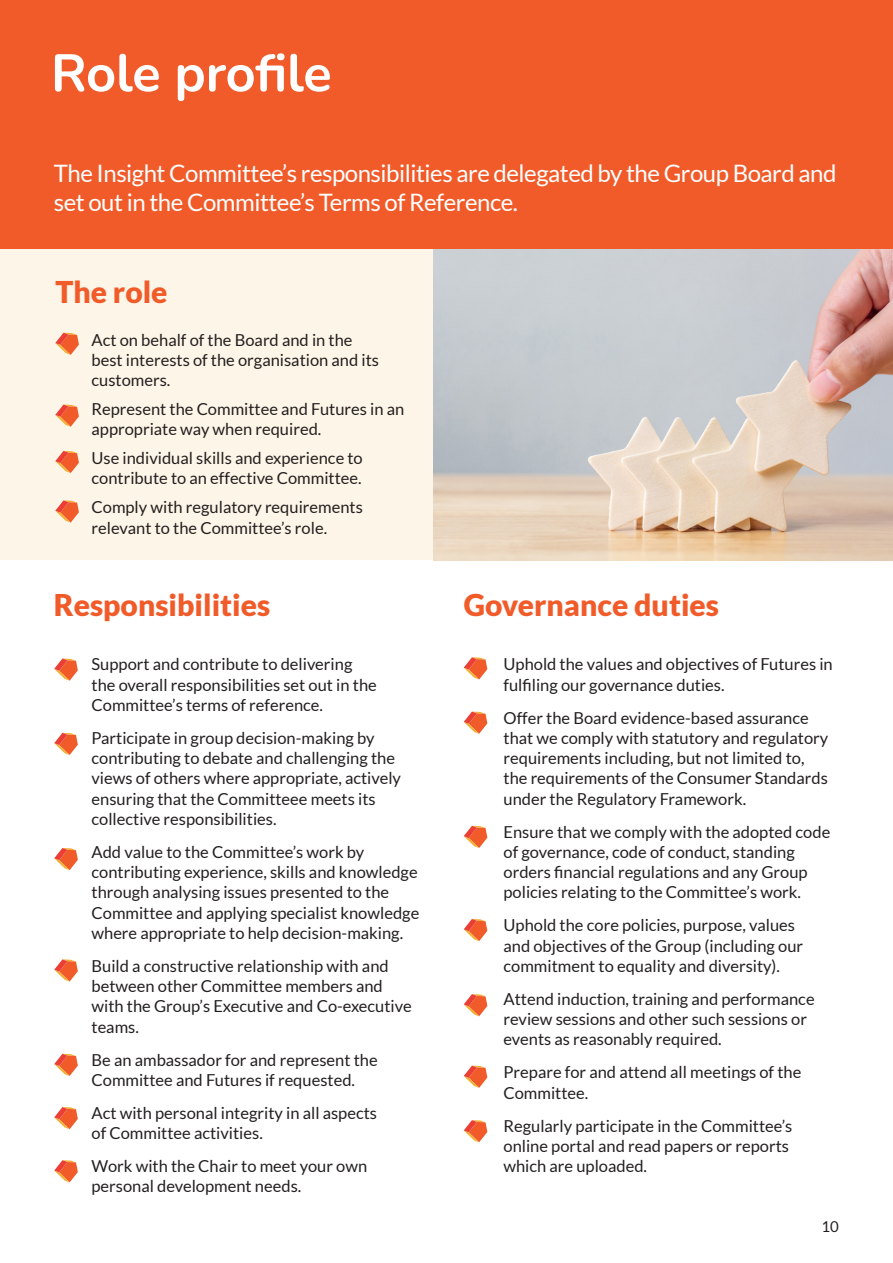
<style>
.page{position:relative;width:893px;height:1263px;background:#fff}
.page>*{position:absolute;margin:0;border:0;box-sizing:border-box;transform-origin:0 0}
.t1{font:700 52.5px "Nunito";letter-spacing:-.01em;color:#fff}
._18{font:900 30px "Lato";color:#f15b2a}
.H1___Left{font:24px/28.8px "Lato";letter-spacing:-.02em;color:#fff}
.t2{font:16.5px/20.2px "Lato";color:#231f20}
.t3{font:15px "Lato";color:#231f20}
</style>
<div class="page">
<div style="left:0;top:0;width:893px;height:249px;background:#f15b2a"></div>
<hr style="left:892px;top:450px;width:1px;height:356px;background:#fdf5e7">
<div style="left:0;top:249px;width:839px;height:311px;background:#fdf5e7"></div>
<svg style="left:55px;top:333px;width:24px;height:22px"></svg>
<svg style="left:55px;top:404px;width:24px;height:23px"></svg>
<svg style="left:55px;top:451px;width:24px;height:22px"></svg>
<svg style="left:55px;top:500px;width:24px;height:23px"></svg>
<svg style="left:54px;top:658px;width:24px;height:23px"></svg>
<svg style="left:464px;top:657px;width:23px;height:22px"></svg>
<svg style="left:464px;top:711px;width:23px;height:23px"></svg>
<svg style="left:464px;top:826px;width:23px;height:22px"></svg>
<svg style="left:464px;top:919px;width:23px;height:22px"></svg>
<svg style="left:464px;top:994px;width:23px;height:22px"></svg>
<svg style="left:464px;top:1066px;width:23px;height:22px"></svg>
<svg style="left:464px;top:1120px;width:23px;height:22px"></svg>
<svg style="left:54px;top:733px;width:24px;height:22px"></svg>
<svg style="left:54px;top:848px;width:24px;height:22px"></svg>
<svg style="left:54px;top:959px;width:24px;height:22px"></svg>
<svg style="left:54px;top:1054px;width:24px;height:22px"></svg>
<svg style="left:54px;top:1107px;width:24px;height:22px"></svg>
<svg style="left:54px;top:1160px;width:24px;height:22px"></svg>
<img style="left:434px;top:249px;width:459px;height:311px">
<p class="t1" style="left:51px;top:36px;width:282px">Role profile</p>
<p class="H1___Left" style="left:54px;top:159px;width:784px">The Insight Committee’s responsibilities are delegated by the Group Board and set out in the Committee’s Terms of Reference.</p>
<p class="_18" style="left:55px;top:274px;width:114px">The role</p>
<p class="t2" style="left:92px;top:330px;width:289px">Act on behalf of the Board and in the best interests of the organisation and its customers.</p>
<p class="t2" style="left:92px;top:399px;width:314px">Represent the Committee and Futures in an appropriate way when required.</p>
<p class="t2" style="left:92px;top:448px;width:273px">Use individual skills and experience to contribute to an effective Committee.</p>
<p class="t2" style="left:92px;top:497px;width:273px">Comply with regulatory requirements relevant to the Committee’s role.</p>
<p class="_18" style="left:54px;top:587px;width:218px">Responsibilities</p>
<p class="_18" style="left:464px;top:587px;width:257px">Governance duties</p>
<p class="t2" style="left:92px;top:654px;width:287px">Support and contribute to delivering the overall responsibilities set out in the<br>Committee’s terms of reference.</p>
<p class="t2" style="left:92px;top:728px;width:311px">Participate in group decision-making by contributing to debate and challenging the views of others where appropriate, actively ensuring that the Committeee meets its collective responsibilities.</p>
<p class="t2" style="left:92px;top:842px;width:329px">Add value to the Committee’s work by contributing experience, skills and knowledge through analysing issues presented to the Committee and applying specialist knowledge where appropriate to help decision-making.</p>
<p class="t2" style="left:92px;top:956px;width:322px">Build a constructive relationship with and between other Committee members and with the Group’s Executive and Co-executive teams.</p>
<p class="t2" style="left:92px;top:1049px;width:288px">Be an ambassador for and represent the<br>Committee and Futures if requested.</p>
<p class="t2" style="left:92px;top:1103px;width:287px">Act with personal integrity in all aspects of Committee activities.</p>
<p class="t2" style="left:92px;top:1156px;width:277px">Work with the Chair to meet your own personal development needs.</p>
<p class="t2" style="left:503px;top:654px;width:331px">Uphold the values and objectives of Futures in fulfiling our governance duties.</p>
<p class="t2" style="left:503px;top:707px;width:326px">Offer the Board evidence-based assurance that we comply with statutory and regulatory requirements including, but not limited to, the requirements of the Consumer Standards under the Regulatory Framework.</p>
<p class="t2" style="left:503px;top:821px;width:328px">Ensure that we comply with the adopted code of governance, code of conduct, standing orders financial regulations and any Group policies relating to the Committee’s work.</p>
<p class="t2" style="left:503px;top:915px;width:301px">Uphold the core policies, purpose, values and objectives of the Group (including our commitment to equality and diversity).</p>
<p class="t2" style="left:503px;top:989px;width:313px">Attend induction, training and performance review sessions and other such sessions or events as reasonably required.</p>
<p class="t2" style="left:503px;top:1062px;width:299px">Prepare for and attend all meetings of the<br>Committee.</p>
<p class="t2" style="left:503px;top:1115px;width:290px">Regularly participate in the Committee’s online portal and read papers or reports which are uploaded.</p>
<p class="t3" style="left:822px;top:1218px;width:19px">10</p>
</div>
